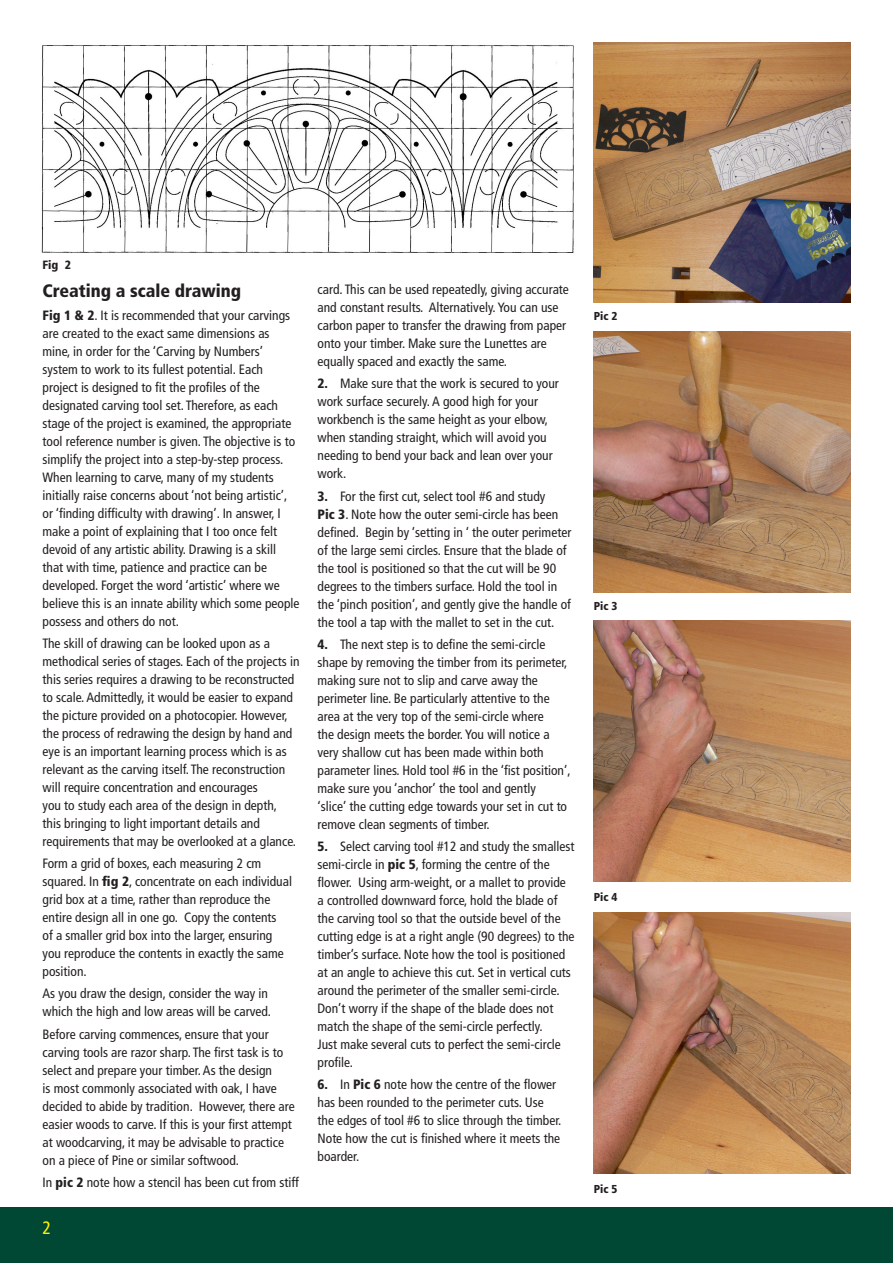
<style>
.page{position:relative;width:893px;height:1263px;background:#fff}
.page>*{position:absolute;margin:0;border:0;box-sizing:border-box;transform-origin:0 0}
.t1{font:900 condensed 18px "Frutiger";color:#231f20}
.t2{font:condensed 18px "Frutiger";color:#fff101}
.t3{font:condensed 13.5px/18px "Frutiger";color:#231f20}
.t4{font:900 condensed 12px "Frutiger";color:#231f20}
.t5{font:900 condensed 11.55px "Frutiger";color:#231f20}
.s1{font-weight:900}
</style>
<div class="page">
<div style="left:0;top:1208px;width:893px;height:55px;background:#004833"></div>
<img style="left:594px;top:43px;width:256px;height:260px">
<img style="left:594px;top:332px;width:256px;height:261px">
<img style="left:594px;top:621px;width:256px;height:261px">
<img style="left:594px;top:913px;width:256px;height:261px">
<img style="left:41px;top:45px;width:533px;height:208px">
<p class="t4" style="left:43px;top:258px;width:30px">Fig 2</p>
<p class="t1" style="left:43px;top:280px;width:200px">Creating a scale drawing</p>
<p class="t3" style="left:43px;top:306px;width:259px"><span class="s1">Fig 1 &amp; 2</span>. It is recommended that your carvings are created to the exact same dimensions as mine, in order for the ‘Carving by Numbers’ system to work to its fullest potential. Each project is designed to fit the profiles of the designated carving tool set. Therefore, as each stage of the project is examined, the appropriate tool reference number is given. The objective is to simplify the project into a step-by-step process.<br>When learning to carve, many of my students initially raise concerns about ‘not being artistic’, or ‘finding difficulty with drawing’. In answer, I make a point of explaining that I too once felt devoid of any artistic ability. Drawing is a skill that with time, patience and practice can be developed. Forget the word ‘artistic’ where we believe this is an innate ability which some people possess and others do not.</p>
<p class="t3" style="left:43px;top:634px;width:259px">The skill of drawing can be looked upon as a methodical series of stages. Each of the projects in this series requires a drawing to be reconstructed to scale. Admittedly, it would be easier to expand the picture provided on a photocopier. However, the process of redrawing the design by hand and eye is an important learning process which is as relevant as the carving itself. The reconstruction will require concentration and encourages<br>you to study each area of the design in depth,<br>this bringing to light important details and requirements that may be overlooked at a glance.</p>
<p class="t3" style="left:43px;top:854px;width:251px">Form a grid of boxes, each measuring 2 cm squared. In <span class="s1">fig 2</span>, concentrate on each individual grid box at a time, rather than reproduce the entire design all in one go. Copy the contents<br>of a smaller grid box into the larger, ensuring you reproduce the contents in exactly the same position.</p>
<p class="t3" style="left:43px;top:985px;width:230px">As you draw the design, consider the way in which the high and low areas will be carved.</p>
<p class="t3" style="left:43px;top:1025px;width:254px">Before carving commences, ensure that your carving tools are razor sharp. The first task is to select and prepare your timber. As the design<br>is most commonly associated with oak, I have decided to abide by tradition. However, there are easier woods to carve. If this is your first attempt at woodcarving, it may be advisable to practice on a piece of Pine or similar softwood.</p>
<p class="t3" style="left:43px;top:1173px;width:258px">In <span class="s1">pic 2</span> note how a stencil has been cut from stiff</p>
<p class="t2" style="left:43px;top:1217px;width:10px">2</p>
<p class="t3" style="left:318px;top:280px;width:253px">card. This can be used repeatedly, giving accurate and constant results. Alternatively. You can use carbon paper to transfer the drawing from paper onto your timber. Make sure the Lunettes are equally spaced and exactly the same.</p>
<p class="t3" style="left:318px;top:375px;width:243px"><span class="s1">2.</span> Make sure that the work is secured to your work surface securely. A good high for your workbench is the same height as your elbow, when standing straight, which will avoid you needing to bend your back and lean over your work.</p>
<p class="t3" style="left:318px;top:487px;width:255px"><span class="s1">3.</span> For the first cut, select tool #6 and study<br><span class="s1">Pic 3</span>. Note how the outer semi-circle has been defined. Begin by ‘setting in ‘ the outer perimeter of the large semi circles. Ensure that the blade of the tool is positioned so that the cut will be 90 degrees to the timbers surface. Hold the tool in the ‘pinch position’, and gently give the handle of the tool a tap with the mallet to set in the cut.</p>
<p class="t3" style="left:318px;top:635px;width:255px"><span class="s1">4.</span> The next step is to define the semi-circle shape by removing the timber from its perimeter, making sure not to slip and carve away the perimeter line. Be particularly attentive to the area at the very top of the semi-circle where<br>the design meets the border. You will notice a very shallow cut has been made within both parameter lines. Hold tool #6 in the ‘fist position’, make sure you ‘anchor’ the tool and gently<br>‘slice’ the cutting edge towards your set in cut to remove clean segments of timber.</p>
<p class="t3" style="left:318px;top:837px;width:259px"><span class="s1">5.</span> Select carving tool #12 and study the smallest semi-circle in <span class="s1">pic 5</span>, forming the centre of the flower. Using arm-weight, or a mallet to provide a controlled downward force, hold the blade of the carving tool so that the outside bevel of the cutting edge is at a right angle (90 degrees) to the timber’s surface. Note how the tool is positioned at an angle to achieve this cut. Set in vertical cuts around the perimeter of the smaller semi-circle.<br>Don’t worry if the shape of the blade does not match the shape of the semi-circle perfectly.<br>Just make several cuts to perfect the semi-circle profile.</p>
<p class="t3" style="left:318px;top:1076px;width:245px"><span class="s1">6.</span> In <span class="s1">Pic 6</span> note how the centre of the flower has been rounded to the perimeter cuts. Use the edges of tool #6 to slice through the timber.<br>Note how the cut is finished where it meets the boarder.</p>
<p class="t5" style="left:594px;top:309px;width:25px">Pic 2</p>
<p class="t5" style="left:594px;top:598px;width:25px">Pic 3</p>
<p class="t5" style="left:594px;top:890px;width:25px">Pic 4</p>
<p class="t5" style="left:594px;top:1182px;width:25px">Pic 5</p>
</div>
